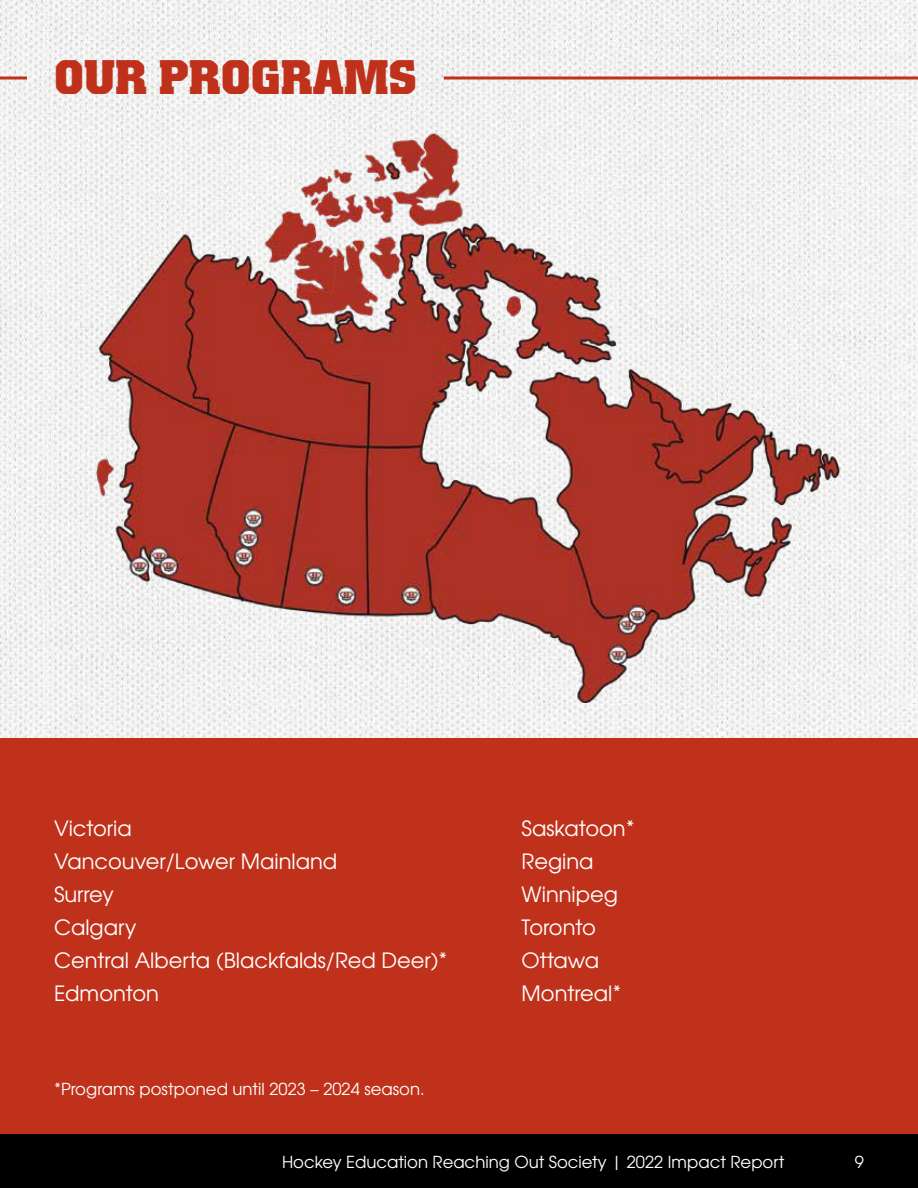
<style>
.page{position:relative;width:918px;height:1188px;background:#fff}
.page>*{position:absolute;margin:0;border:0;box-sizing:border-box;transform-origin:0 0}
.t1{font:700 48px "Colossalis BQ";color:#bf311a}
.t2{font:21px/33px "Te X Gyre Adventor";color:#fff}
.t3{font:16.5px "Te X Gyre Adventor";color:#fff}
</style>
<div class="page">
<img style="left:0;top:0;width:918px;height:738px">
<div style="left:0;top:738px;width:918px;height:450px;background:#bf311a"></div>
<img style="left:54px;top:124px;width:810px;height:578px">
<svg style="left:0;top:76px;width:27px;height:4px"></svg>
<svg style="left:444px;top:76px;width:474px;height:4px;background:#ca604e"></svg>
<div style="left:0;top:1134px;width:918px;height:54px;background:#000"></div>
<h1 class="t1" style="left:54px;top:49px;width:364px">OUR PROGRAMS</h1>
<p class="t2" style="left:54px;top:811px;width:395px">Victoria<br>Vancouver/Lower Mainland<br>Surrey<br>Calgary<br>Central Alberta (Blackfalds/Red Deer)*<br>Edmonton</p>
<p class="t3" style="left:54px;top:1076px;width:372px">*Programs postponed until 2023 – 2024 season.</p>
<p class="t2" style="left:522px;top:811px;width:115px">Saskatoon*<br>Regina<br>Winnipeg<br>Toronto<br>Ottawa<br>Montreal*</p>
<p class="t3" style="left:282px;top:1149px;width:504px">Hockey Education Reaching Out Society | 2022 Impact Report</p>
<p class="t3" style="left:855px;top:1149px;width:11px">9</p>
</div>
